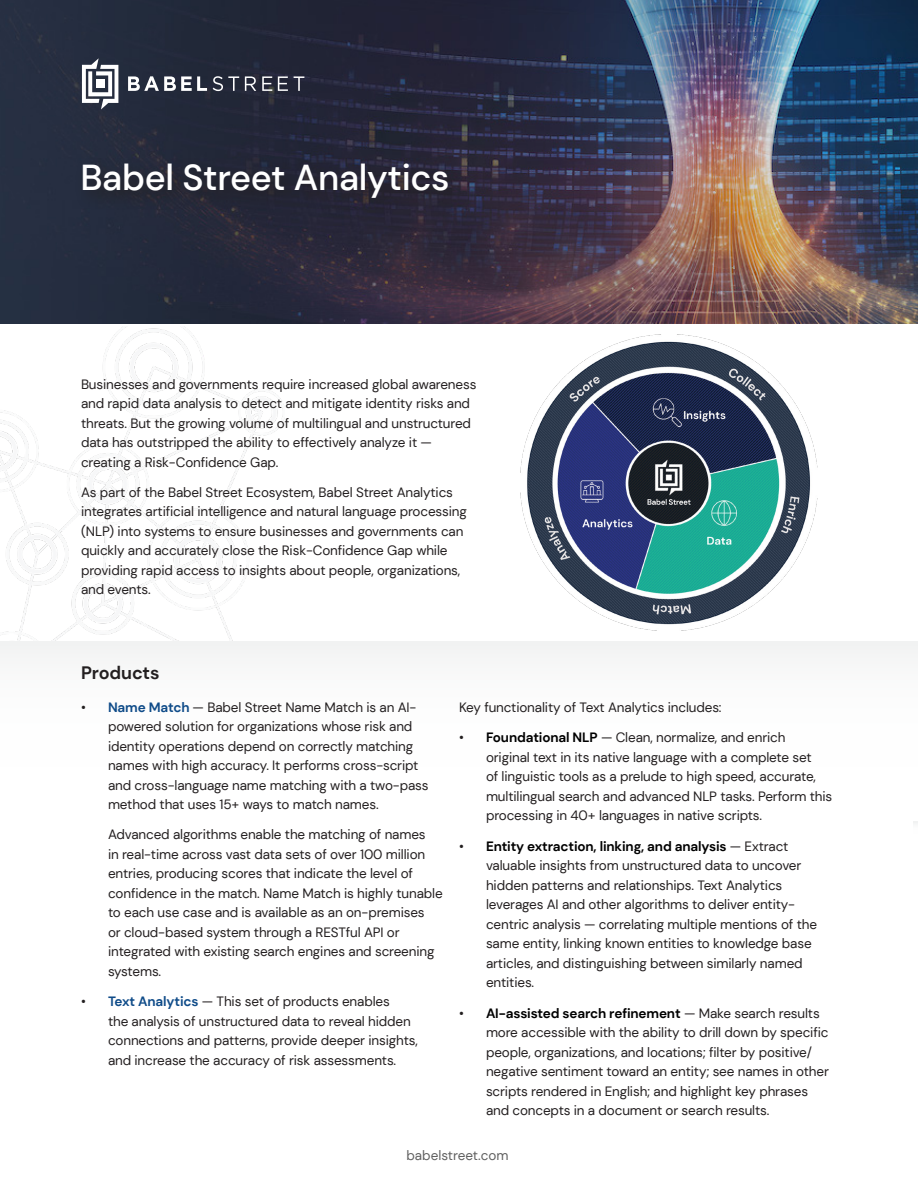
<style>
.page{position:relative;width:918px;height:1188px;background:#fff}
.page>*{position:absolute;margin:0;border:0;box-sizing:border-box;transform-origin:0 0}
.Body_Paragraph{font:500 36px "DM Sans";letter-spacing:-.01em;color:#fff}
.t1{font:700 18px "DM Sans";letter-spacing:-.005em;color:#231f20}
.t2{font:13.5px/19.5px "DM Sans";letter-spacing:-.01em;color:#231f20}
.t3{font:13.5px "DM Sans";color:#606060}
.s1{font-weight:700;color:#104c89}
.s2{font-weight:700;color:#000}
</style>
<div class="page">
<img style="left:0;top:327px;width:284px;height:315px">
<img style="left:0;top:0;width:918px;height:324px">
<div style="left:75px;top:157px;width:394px;height:61px;background:#231f20;opacity:.9"></div>
<svg style="left:128px;top:76px;width:79px;height:15px"></svg>
<svg style="left:213px;top:76px;width:26px;height:15px"></svg>
<svg style="left:245px;top:76px;width:11px;height:15px"></svg>
<svg style="left:262px;top:76px;width:10px;height:15px"></svg>
<svg style="left:278px;top:76px;width:10px;height:15px"></svg>
<svg style="left:294px;top:76px;width:10px;height:15px"></svg>
<svg style="left:82px;top:58px;width:36px;height:52px"></svg>
<div style="left:96px;top:80px;width:8px;height:8px;background:#fff"></div>
<img style="left:521px;top:334px;width:296px;height:297px">
<p class="Body_Paragraph" style="left:80px;top:155px;width:371px">Babel Street Analytics</p>
<p class="t2" style="left:81px;top:374px;width:397px">Businesses and governments require increased global awareness and rapid data analysis to detect and mitigate identity risks and threats. But the growing volume of multilingual and unstructured data has outstripped the ability to effectively analyze it — creating a Risk-Confidence Gap.</p>
<p class="t2" style="left:81px;top:482px;width:387px">As part of the Babel Street Ecosystem, Babel Street Analytics integrates artificial intelligence and natural language processing (NLP) into systems to ensure businesses and governments can quickly and accurately close the Risk-Confidence Gap while providing rapid access to insights about people, organizations, and events.</p>
<p class="t1" style="left:81px;top:661px;width:80px">Products</p>
<p class="t2" style="left:108px;top:697px;width:322px;text-indent:-27px">• <span class="s1">Name Match</span> — Babel Street Name Match is an AI&shy;powered solution for organizations whose risk and identity operations depend on correctly matching names with high accuracy. It performs cross-script and cross-language name matching with a two-pass method that uses 15+ ways to match names.</p>
<p class="t2" style="left:108px;top:825px;width:336px">Advanced algorithms enable the matching of names<br>in real-time across vast data sets of over 100 million entries, producing scores that indicate the level of confidence in the match. Name Match is highly tunable to each use case and is available as an on-premises<br>or cloud-based system through a RESTful API or integrated with existing search engines and screening systems.</p>
<p class="t2" style="left:108px;top:992px;width:311px;text-indent:-27px">• <span class="s1">Text Analytics</span> — This set of products enables<br>the analysis of unstructured data to reveal hidden connections and patterns, provide deeper insights, and increase the accuracy of risk assessments.</p>
<p class="t2" style="left:459px;top:698px;width:264px">Key functionality of Text Analytics includes:</p>
<p class="t2" style="left:486px;top:728px;width:348px;text-indent:-27px">• <span class="s2">Foundational NLP</span> — Clean, normalize, and enrich original text in its native language with a complete set<br>of linguistic tools as a prelude to high speed, accurate, multilingual search and advanced NLP tasks. Perform this processing in 40+ languages in native scripts.</p>
<p class="t2" style="left:486px;top:836px;width:333px;text-indent:-27px">• <span class="s2">Entity extraction, linking, and analysis</span> — Extract valuable insights from unstructured data to uncover hidden patterns and relationships. Text Analytics leverages AI and other algorithms to deliver entity&shy;centric analysis — correlating multiple mentions of the same entity, linking known entities to knowledge base articles, and distinguishing between similarly named entities.</p>
<p class="t2" style="left:486px;top:1003px;width:345px;text-indent:-27px">• <span class="s2">AI-assisted search refinement</span> — Make search results more accessible with the ability to drill down by specific people, organizations, and locations; filter by positive/ negative sentiment toward an entity; see names in other scripts rendered in English; and highlight key phrases and concepts in a document or search results.</p>
<p class="t3" style="left:407px;top:1147px;width:104px">babelstreet.com</p>
</div>
